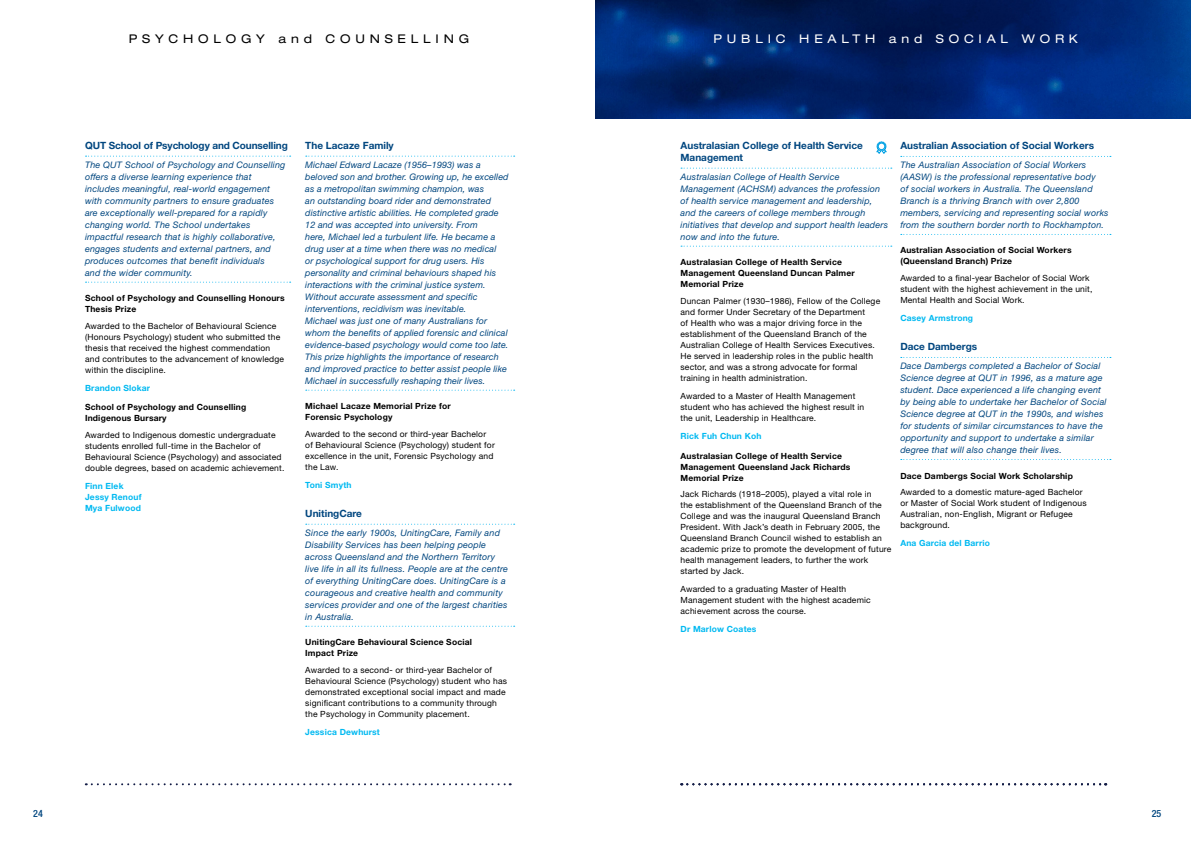
<style>
.page{position:relative;width:1191px;height:842px;background:#fff}
.page>*{position:absolute;margin:0;border:0;box-sizing:border-box;transform-origin:0 0}
.t1{font:expanded 12px "Helvetica Neue LT Pro";letter-spacing:.4em;color:#fff}
.t2{font:expanded 12px "Helvetica Neue LT Pro";letter-spacing:.4em;color:#000}
.t3{font:700 10px/12px "Helvetica Neue LT Pro";color:#00467f}
.t4{font:500 condensed 10px "Helvetica Neue LT Pro";color:#00467f}
.t5{font:italic 9px/12px "Helvetica Neue LT Pro";letter-spacing:.02em;color:#00467f}
.t6{font:8.5px/11px "Helvetica Neue LT Pro";letter-spacing:.02em;color:#000}
.t7{font:700 8.5px/11px "Helvetica Neue LT Pro";letter-spacing:.02em;color:#000}
.t8{font:700 8.5px/11px "Helvetica Neue LT Pro";letter-spacing:.02em;color:#00b9f1}
</style>
<div class="page">
<img style="left:595px;top:0;width:596px;height:118px">
<svg style="left:86px;top:783px;width:425px;height:2px"></svg>
<svg style="left:86px;top:156px;width:205px;height:1px"></svg>
<svg style="left:86px;top:282px;width:205px;height:1px"></svg>
<svg style="left:306px;top:156px;width:209px;height:1px"></svg>
<svg style="left:306px;top:390px;width:209px;height:1px"></svg>
<svg style="left:306px;top:524px;width:209px;height:1px"></svg>
<svg style="left:306px;top:626px;width:209px;height:1px"></svg>
<svg style="left:681px;top:783px;width:425px;height:2px"></svg>
<svg style="left:681px;top:168px;width:211px;height:1px"></svg>
<svg style="left:681px;top:246px;width:211px;height:1px"></svg>
<svg style="left:900px;top:156px;width:211px;height:1px"></svg>
<svg style="left:900px;top:234px;width:211px;height:1px"></svg>
<svg style="left:900px;top:357px;width:211px;height:1px"></svg>
<svg style="left:900px;top:459px;width:211px;height:1px"></svg>
<svg style="left:876px;top:141px;width:11px;height:13px"></svg>
<h1 class="t2" style="left:129px;top:31px;width:342px">PSYCHOLOGY and COUNSELLING</h1>
<h1 class="t1" style="left:713px;top:31px;width:366px">PUBLIC HEALTH and SOCIAL WORK</h1>
<p class="t3" style="left:85px;top:139px;width:204px">QUT School of Psychology and Counselling</p>
<p class="t5" style="left:85px;top:159px;width:202px">The QUT School of Psychology and Counselling offers a diverse learning experience that includes meaningful, real-world engagement with community partners to ensure graduates are exceptionally well-prepared for a rapidly changing world. The School undertakes impactful research that is highly collaborative, engages students and external partners, and produces outcomes that benefit individuals<br>and the wider community.</p>
<p class="t7" style="left:85px;top:292px;width:201px">School of Psychology and Counselling Honours<br>Thesis Prize</p>
<p class="t6" style="left:85px;top:320px;width:200px">Awarded to the Bachelor of Behavioural Science (Honours Psychology) student who submitted the thesis that received the highest commendation and contributes to the advancement of knowledge within the discipline.</p>
<p class="t8" style="left:85px;top:382px;width:67px">Brandon Slokar</p>
<p class="t7" style="left:85px;top:402px;width:163px">School of Psychology and Counselling<br>Indigenous Bursary</p>
<p class="t6" style="left:85px;top:429px;width:201px">Awarded to Indigenous domestic undergraduate students enrolled full-time in the Bachelor of Behavioural Science (Psychology) and associated double degrees, based on academic achievement.</p>
<p class="t8" style="left:85px;top:480px;width:58px">Finn Elek<br>Jessy Renouf<br>Mya Fulwood</p>
<p class="t3" style="left:305px;top:139px;width:90px">The Lacaze Family</p>
<p class="t5" style="left:305px;top:159px;width:205px">Michael Edward Lacaze (1956–1993) was a beloved son and brother. Growing up, he excelled as a metropolitan swimming champion, was<br>an outstanding board rider and demonstrated distinctive artistic abilities. He completed grade 12 and was accepted into university. From<br>here, Michael led a turbulent life. He became a drug user at a time when there was no medical<br>or psychological support for drug users. His personality and criminal behaviours shaped his interactions with the criminal justice system.<br>Without accurate assessment and specific interventions, recidivism was inevitable.<br>Michael was just one of many Australians for whom the benefits of applied forensic and clinical evidence‑based psychology would come too late.<br>This prize highlights the importance of research and improved practice to better assist people like Michael in successfully reshaping their lives.</p>
<p class="t7" style="left:305px;top:400px;width:147px">Michael Lacaze Memorial Prize for<br>Forensic Psychology</p>
<p class="t6" style="left:305px;top:428px;width:191px">Awarded to the second or third-year Bachelor of Behavioural Science (Psychology) student for excellence in the unit, Forensic Psychology and the Law.</p>
<p class="t8" style="left:305px;top:479px;width:48px">Toni Smyth</p>
<p class="t3" style="left:305px;top:507px;width:58px">UnitingCare</p>
<p class="t5" style="left:305px;top:527px;width:204px">Since the early 1900s, UnitingCare, Family and Disability Services has been helping people across Queensland and the Northern Territory live life in all its fullness. People are at the centre of everything UnitingCare does. UnitingCare is a courageous and creative health and community services provider and one of the largest charities in Australia.</p>
<p class="t7" style="left:305px;top:636px;width:168px">UnitingCare Behavioural Science Social<br>Impact Prize</p>
<p class="t6" style="left:305px;top:664px;width:203px">Awarded to a second- or third-year Bachelor of Behavioural Science (Psychology) student who has demonstrated exceptional social impact and made significant contributions to a community through the Psychology in Community placement.</p>
<p class="t8" style="left:305px;top:726px;width:76px">Jessica Dewhurst</p>
<p class="t3" style="left:680px;top:139px;width:184px">Australasian College of Health Service<br>Management</p>
<p class="t5" style="left:680px;top:171px;width:209px">Australasian College of Health Service Management (ACHSM) advances the profession of health service management and leadership, and the careers of college members through initiatives that develop and support health leaders now and into the future.</p>
<p class="t7" style="left:680px;top:256px;width:176px">Australasian College of Health Service<br>Management Queensland Duncan Palmer<br>Memorial Prize</p>
<p class="t6" style="left:680px;top:295px;width:201px">Duncan Palmer (1930–1986), Fellow of the College and former Under Secretary of the Department<br>of Health who was a major driving force in the establishment of the Queensland Branch of the Australian College of Health Services Executives.<br>He served in leadership roles in the public health sector, and was a strong advocate for formal training in health administration.</p>
<p class="t6" style="left:680px;top:390px;width:185px">Awarded to a Master of Health Management student who has achieved the highest result in the unit, Leadership in Healthcare.</p>
<p class="t8" style="left:680px;top:430px;width:82px">Rick Fuh Chun Koh</p>
<p class="t7" style="left:680px;top:450px;width:171px">Australasian College of Health Service<br>Management Queensland Jack Richards<br>Memorial Prize</p>
<p class="t6" style="left:680px;top:488px;width:212px">Jack Richards (1918–2005), played a vital role in<br>the establishment of the Queensland Branch of the College and was the inaugural Queensland Branch President. With Jack’s death in February 2005, the Queensland Branch Council wished to establish an academic prize to promote the development of future health management leaders, to further the work started by Jack.</p>
<p class="t6" style="left:680px;top:583px;width:192px">Awarded to a graduating Master of Health<br>Management student with the highest academic achievement across the course.</p>
<p class="t8" style="left:680px;top:624px;width:77px">Dr Marlow Coates</p>
<p class="t3" style="left:900px;top:139px;width:195px">Australian Association of Social Workers</p>
<p class="t5" style="left:900px;top:159px;width:210px">The Australian Association of Social Workers (AASW) is the professional representative body<br>of social workers in Australia. The Queensland Branch is a thriving Branch with over 2,800 members, servicing and representing social works from the southern border north to Rockhampton.</p>
<p class="t7" style="left:900px;top:245px;width:173px">Australian Association of Social Workers (Queensland Branch) Prize</p>
<p class="t6" style="left:900px;top:272px;width:194px">Awarded to a final-year Bachelor of Social Work student with the highest achievement in the unit,<br>Mental Health and Social Work.</p>
<p class="t8" style="left:900px;top:312px;width:74px">Casey Armstrong</p>
<p class="t3" style="left:900px;top:340px;width:78px">Dace Dambergs</p>
<p class="t5" style="left:900px;top:360px;width:208px">Dace Dambergs completed a Bachelor of Social Science degree at QUT in 1996, as a mature age student. Dace experienced a life changing event by being able to undertake her Bachelor of Social Science degree at QUT in the 1990s, and wishes for students of similar circumstances to have the opportunity and support to undertake a similar degree that will also change their lives.</p>
<p class="t7" style="left:900px;top:470px;width:174px">Dace Dambergs Social Work Scholarship</p>
<p class="t6" style="left:900px;top:486px;width:188px">Awarded to a domestic mature-aged Bachelor or Master of Social Work student of Indigenous Australian, non‑English, Migrant or Refugee background.</p>
<p class="t8" style="left:900px;top:537px;width:91px">Ana Garcia del Barrio</p>
<p class="t4" style="left:33px;top:807px;width:11px">24</p>
<p class="t4" style="left:1151px;top:807px;width:11px">25</p>
</div>
